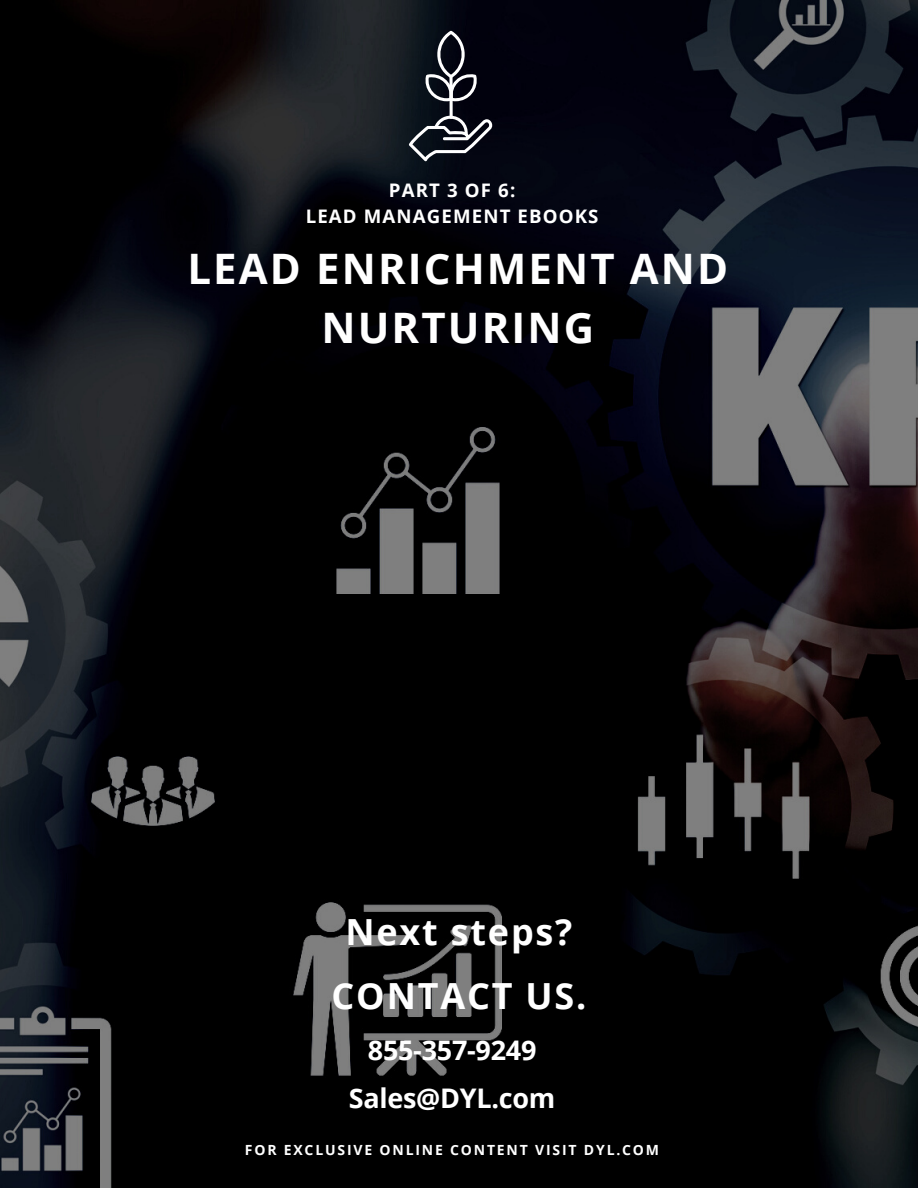
<style>
.page{position:relative;width:918px;height:1188px;background:#fff}
.page>*{position:absolute;margin:0;border:0;box-sizing:border-box;transform-origin:0 0}
.t1{font:700 42px/58.5px "Open Sans";letter-spacing:.05em;color:#fff;text-align:center}
.t2{font:700 36px/64.2px "Open Sans";letter-spacing:.05em;color:#fff;text-align:center}
.t3{font:700 27px/48.3px "Open Sans";letter-spacing:-.01em;color:#fff;text-align:center}
.t4{font:700 18.75px/25.8px "Open Sans";letter-spacing:.06em;color:#fff;text-align:center}
.t5{font:700 13.95px "Open Sans";letter-spacing:.13em;color:#fff}
</style>
<div class="page">
<img style="left:0;top:0;width:918px;height:1188px">
<svg style="left:409px;top:31px;width:86px;height:130px;background:#2a2d36"></svg>
<h3 class="t4" style="left:306px;top:177px;width:294px">PART 3 OF 6:<br>LEAD MANAGEMENT EBOOKS</h3>
<h1 class="t1" style="left:187px;top:238px;width:542px">LEAD ENRICHMENT AND<br>NURTURING</h1>
<h2 class="t2" style="left:332px;top:899px;width:256px">Next steps?<br>CONTACT US.</h2>
<h3 class="t3" style="left:349px;top:1025px;width:208px">855-357-9249<br>Sales@DYL.com</h3>
<p class="t5" style="left:245px;top:1140px;width:416px">FOR EXCLUSIVE ONLINE CONTENT VISIT DYL.COM</p>
</div>
